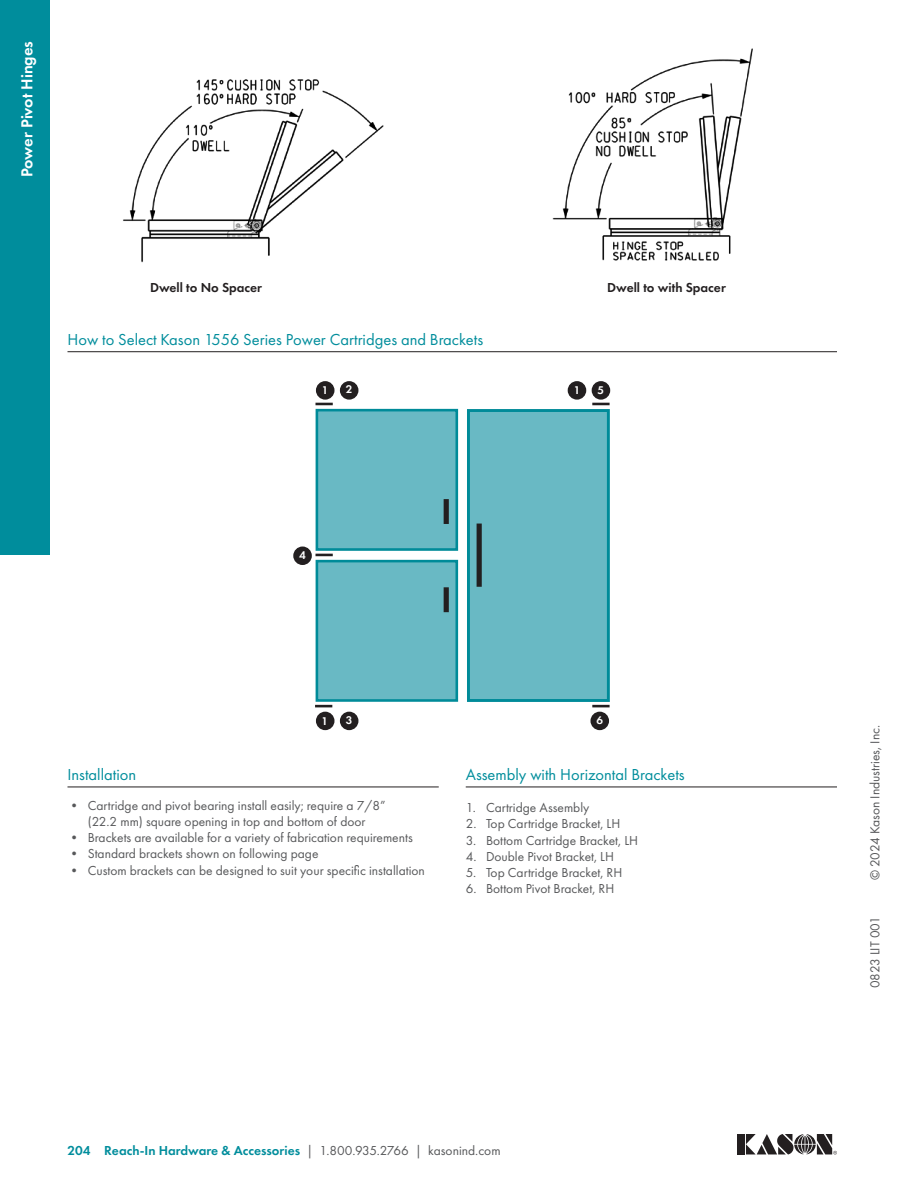
<style>
.page{position:relative;width:918px;height:1188px;background:#fff}
.page>*{position:absolute;margin:0;border:0;box-sizing:border-box;transform-origin:0 0}
.Futura__11pt__underline__green_-_Left_Su{font:16.5px "Futura PT";color:#008d9c}
.t1{font:600 16.5px "Futura PT";color:#fff}
.t2{font:13.5px/16.2px "Futura PT";color:#57585a;text-align:center}
.t3{font:600 13.5px "Futura PT";color:#008d9c}
.Futura__9pt__regular{font:600 13.5px "Futura PT";color:#231f20}
.t4{font:600 11.55px "Futura PT";color:#fff}
.s1{font-weight:400;color:#57585a}
</style>
<div class="page">
<div style="left:737px;top:1134px;width:7px;height:20px;background:#231f20"></div>
<svg style="left:746px;top:1134px;width:91px;height:21px"></svg>
<div style="left:0;top:0;width:50px;height:555px;background:#008d9c"></div>
<hr style="left:68px;top:351px;width:769px;height:1px;background:#231f20">
<div style="left:316px;top:381px;width:19px;height:19px;background:#231f20;border-radius:50%"></div>
<div style="left:316px;top:560px;width:142px;height:142px;background:#69b9c4;border:3px solid #008b99"></div>
<div style="left:316px;top:409px;width:142px;height:142px;background:#69b9c4;border:3px solid #008b99"></div>
<div style="left:444px;top:499px;width:5px;height:25px;background:#231f20"></div>
<div style="left:444px;top:587px;width:5px;height:25px;background:#231f20"></div>
<svg style="left:316px;top:554px;width:17px;height:2px"></svg>
<svg style="left:316px;top:403px;width:17px;height:2px"></svg>
<svg style="left:467px;top:403px;width:143px;height:304px;background:#67b7c2"></svg>
<svg style="left:315px;top:705px;width:17px;height:2px"></svg>
<div style="left:340px;top:381px;width:18px;height:19px;background:#231f20;border-radius:50%"></div>
<div style="left:293px;top:547px;width:19px;height:18px;background:#231f20;border-radius:50%"></div>
<div style="left:316px;top:712px;width:19px;height:18px;background:#231f20;border-radius:50%"></div>
<div style="left:340px;top:712px;width:18px;height:18px;background:#231f20;border-radius:50%"></div>
<div style="left:590px;top:712px;width:19px;height:18px;background:#231f20;border-radius:50%"></div>
<div style="left:568px;top:381px;width:18px;height:19px;background:#231f20;border-radius:50%"></div>
<div style="left:592px;top:381px;width:18px;height:19px;background:#231f20;border-radius:50%"></div>
<hr style="left:466px;top:787px;width:371px;height:1px;background:#231f20">
<hr style="left:68px;top:787px;width:371px;height:1px;background:#231f20">
<img style="left:123px;top:79px;width:261px;height:184px">
<img style="left:552px;top:48px;width:201px;height:213px">
<p class="t1" style="left:17px;top:177px;width:138px;rotate:-90deg">Power Pivot Hinges</p>
<p class="Futura__9pt__regular" style="left:150px;top:279px;width:114px">Dwell to No Spacer</p>
<p class="Futura__9pt__regular" style="left:607px;top:279px;width:120px">Dwell to with Spacer</p>
<p class="Futura__11pt__underline__green_-_Left_Su" style="left:68px;top:330px;width:417px">How to Select Kason 1556 Series Power Cartridges and Brackets</p>
<p class="t4" style="left:322px;top:383px;width:8px">1</p>
<p class="t4" style="left:346px;top:382px;width:8px">2</p>
<p class="t4" style="left:574px;top:383px;width:8px">1</p>
<p class="t4" style="left:598px;top:383px;width:8px">5</p>
<p class="t4" style="left:299px;top:548px;width:8px">4</p>
<p class="t4" style="left:322px;top:713px;width:8px">1</p>
<p class="t4" style="left:346px;top:713px;width:8px">3</p>
<p class="t4" style="left:596px;top:713px;width:8px">6</p>
<p class="Futura__11pt__underline__green_-_Left_Su" style="left:68px;top:765px;width:70px">Installation</p>
<p class="t2" style="left:68px;top:797px;width:320px">• Cartridge and pivot bearing install easily; require a 7/8” (22.2 mm) square opening in top and bottom of door</p>
<p class="t2" style="left:68px;top:829px;width:347px">• Brackets are available for a variety of fabrication requirements</p>
<p class="t2" style="left:68px;top:846px;width:253px">• Standard brackets shown on following page</p>
<p class="t2" style="left:68px;top:862px;width:359px">• Custom brackets can be designed to suit your specific installation</p>
<p class="Futura__11pt__underline__green_-_Left_Su" style="left:466px;top:765px;width:220px">Assembly with Horizontal Brackets</p>
<p class="t2" style="left:466px;top:800px;width:125px">1. Cartridge Assembly</p>
<p class="t2" style="left:466px;top:816px;width:156px">2. Top Cartridge Bracket, LH</p>
<p class="t2" style="left:466px;top:832px;width:174px">3. Bottom Cartridge Bracket, LH</p>
<p class="t2" style="left:466px;top:848px;width:150px">4. Double Pivot Bracket, LH</p>
<p class="t2" style="left:466px;top:864px;width:158px">5. Top Cartridge Bracket, RH</p>
<p class="t2" style="left:466px;top:881px;width:150px">6. Bottom Pivot Bracket, RH</p>
<p class="t3" style="left:68px;top:1142px;width:435px">204 Reach-In Hardware &amp; Accessories <span class="s1">| 1.800.935.2766 | kasonind.com</span></p>
<p class="t2" style="left:867px;top:880px;width:157px;rotate:-90deg">© 2024 Kason Industries, Inc.</p>
<p class="t2" style="left:867px;top:988px;width:73px;rotate:-90deg">0823 LIT 001</p>
</div>
